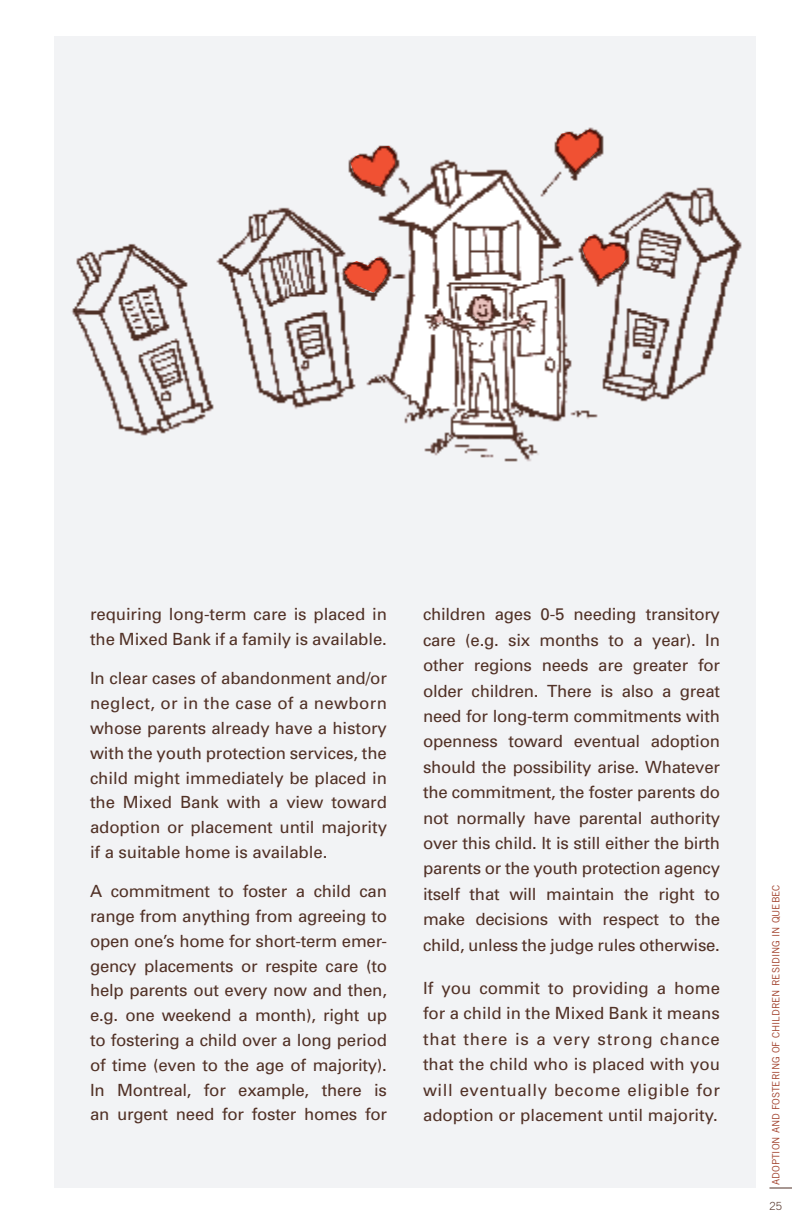
<style>
.page{position:relative;width:792px;height:1224px;background:#fff}
.page>*{position:absolute;margin:0;border:0;box-sizing:border-box;transform-origin:0 0}
.t1{font:16.8px/25.4px "Univers";letter-spacing:-.005em;color:#513126;text-align:justify}
.t2{font:300 11.2px "Trade Gothic";color:#513126}
.t3{font:10px "Trade Gothic";color:#a1412c}
</style>
<div class="page">
<div style="left:54px;top:36px;width:702px;height:1152px;background:#f2f3f5"></div>
<svg style="left:770px;top:1188px;width:22px;height:1px"></svg>
<img style="left:71px;top:127px;width:671px;height:335px">
<p class="t1" style="left:90px;top:602px;width:299px;line-height:24.8px">requiring long-term care is placed in the Mixed Bank if a family is available.</p>
<p class="t1" style="left:90px;top:666px;width:299px;line-height:24.8px">In clear cases of abandonment and/or neglect, or in the case of a newborn whose parents already have a history with the youth protection services, the child might immediately be placed in the Mixed Bank with a view toward adoption or placement until majority if a suitable home is available.</p>
<p class="t1" style="left:90px;top:879px;width:299px;line-height:24.8px">A commitment to foster a child can range from anything from agreeing to open one’s home for short-term emer&shy;gency placements or respite care (to help parents out every now and then, e.g. one weekend a month), right up to fostering a child over a long period of time (even to the age of majority).<br>In Montreal, for example, there is an urgent need for foster homes for</p>
<p class="t1" style="left:423px;top:601px;width:299px">children ages 0-5 needing transitory care (e.g. six months to a year). In other regions needs are greater for older children. There is also a great need for long-term commitments with openness toward eventual adoption should the possibility arise. Whatever the commitment, the foster parents do not normally have parental authority over this child. It is still either the birth parents or the youth protection agency itself that will maintain the right to make decisions with respect to the child, unless the judge rules otherwise.</p>
<p class="t1" style="left:423px;top:975px;width:299px">If you commit to providing a home for a child in the Mixed Bank it means that there is a very strong chance that the child who is placed with you will eventually become eligible for adoption or placement until majority.</p>
<p class="t3" style="left:770px;top:1185px;width:302px;rotate:-90deg">Adoption and fostering of children residing in Quebec</p>
<p class="t2" style="left:770px;top:1199px;width:14px">25</p>
</div>
